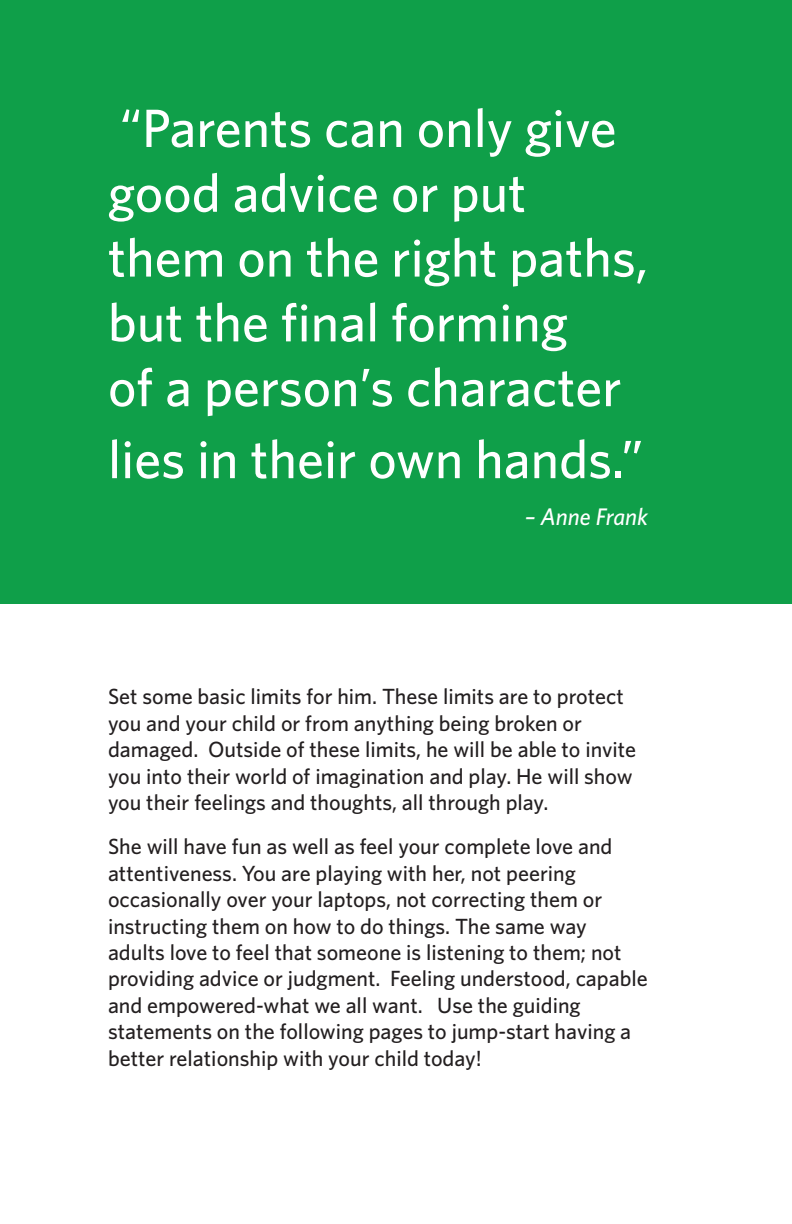
<style>
.page{position:relative;width:792px;height:1224px;background:#fff}
.page>*{position:absolute;margin:0;border:0;box-sizing:border-box;transform-origin:0 0}
.t1{font:500 54px/64.8px "Whitney";color:#fff}
.Quote_Attributed{font:italic 500 24px "Whitney";color:#fff}
.t2{font:500 22px/26.4px "Whitney";color:#231f20}
</style>
<div class="page">
<div style="left:0;top:0;width:792px;height:603px;background:#0f9f49"></div>
<p class="t1" style="left:108px;top:94px;width:542px">“Parents can only give good advice or put them on the right paths, but the final forming<br>of a person’s character</p>
<p class="t1" style="left:108px;top:426px;width:537px">lies in their own hands.”</p>
<p class="Quote_Attributed" style="left:525px;top:502px;width:125px">– Anne Frank</p>
<p class="t2" style="left:108px;top:683px;width:530px">Set some basic limits for him. These limits are to protect you and your child or from anything being broken or damaged. Outside of these limits, he will be able to invite you into their world of imagination and play. He will show you their feelings and thoughts, all through play.</p>
<p class="t2" style="left:108px;top:833px;width:541px">She will have fun as well as feel your complete love and attentiveness. You are playing with her, not peering occasionally over your laptops, not correcting them or instructing them on how to do things. The same way adults love to feel that someone is listening to them; not providing advice or judgment. Feeling understood, capable and empowered-what we all want. Use the guiding statements on the following pages to jump-start having a better relationship with your child today!</p>
</div>
